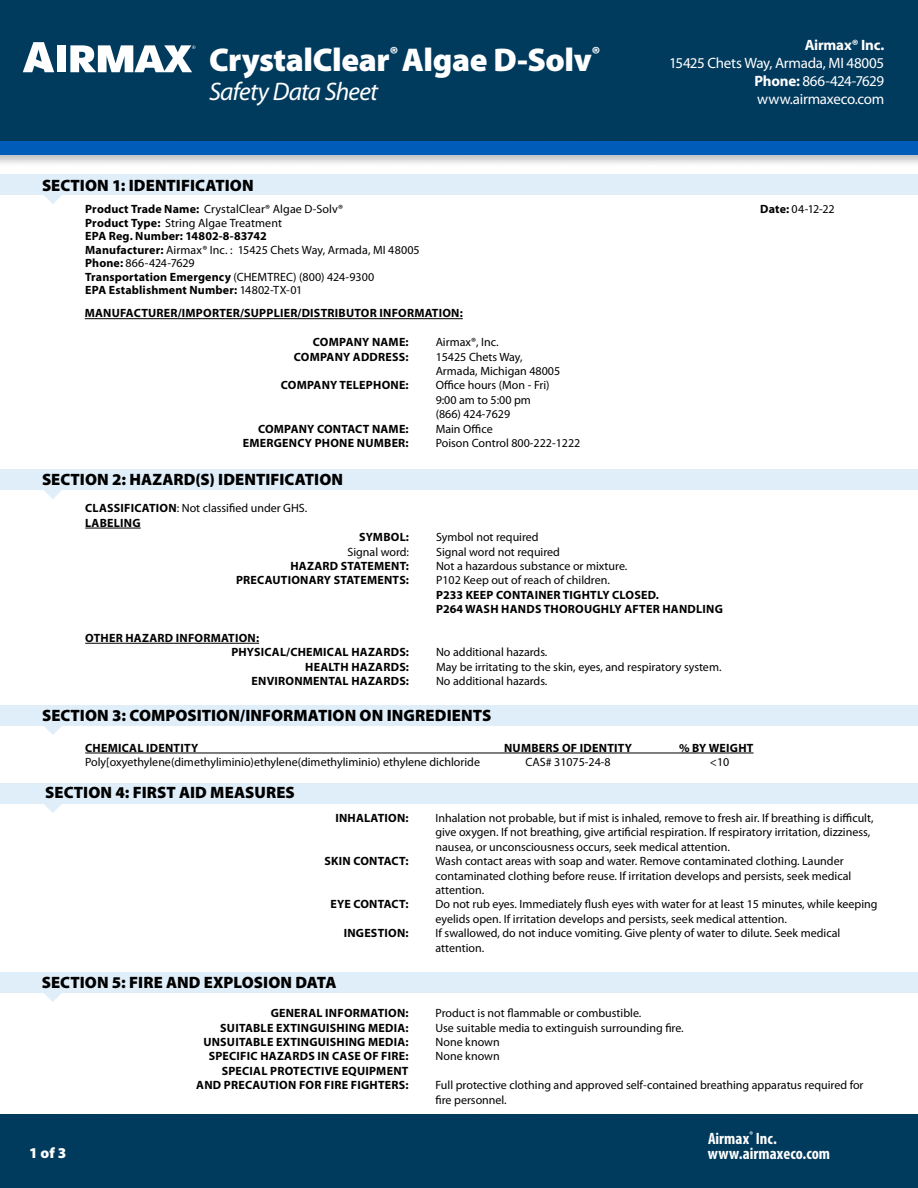
<style>
.page{position:relative;width:918px;height:1188px;background:#fff}
.page>*{position:absolute;margin:0;border:0;box-sizing:border-box;transform-origin:0 0}
.t1{font:900 33px "Myriad Pro";letter-spacing:-.015em;color:#fff}
.t2{font:italic 25.5px "Myriad Pro";letter-spacing:-.03em;color:#fff}
.t3{font:900 16.5px "Myriad Pro";letter-spacing:.005em;color:#000}
.t4{font:700 condensed 16.5px/15px "Myriad Pro";letter-spacing:.005em;color:#fff}
.t5{font:15px/18px "Myriad Pro";letter-spacing:-.02em;color:#fff;text-align:justify}
.t6{font:700 15px "Myriad Pro";letter-spacing:-.015em;color:#fff}
.t7{font:900 15px "Myriad Pro";color:#fff}
.t8{font:12px/14.4px "Myriad Pro";color:#000}
.t9{font:700 12px/14.4px "Myriad Pro";letter-spacing:.02em;color:#000}
.s1{font-weight:700}
</style>
<div class="page">
<div style="left:0;top:0;width:918px;height:155px;background:#003a5d"></div>
<div style="left:0;top:139px;width:918px;height:28px;background:#000;opacity:.25"></div>
<div style="left:0;top:141px;width:918px;height:14px;background:#005cb9"></div>
<div style="left:0;top:1114px;width:918px;height:74px;background:#003a5d"></div>
<svg style="left:23px;top:42px;width:31px;height:30px"></svg>
<div style="left:57px;top:45px;width:9px;height:27px;background:#fff"></div>
<svg style="left:70px;top:45px;width:125px;height:27px"></svg>
<div style="left:0;top:174px;width:918px;height:21px;background:#e0eef9"></div>
<svg style="left:44px;top:195px;width:18px;height:9px"></svg>
<hr style="left:85px;top:318px;width:378px;height:1px;background:#000">
<div style="left:0;top:469px;width:918px;height:21px;background:#e0eef9"></div>
<svg style="left:44px;top:490px;width:18px;height:9px"></svg>
<hr style="left:85px;top:528px;width:56px;height:1px;background:#000">
<hr style="left:85px;top:643px;width:174px;height:1px;background:#000">
<div style="left:0;top:705px;width:918px;height:21px;background:#e0eef9"></div>
<svg style="left:44px;top:726px;width:18px;height:9px"></svg>
<hr style="left:85px;top:753px;width:669px;height:1px;background:#000">
<div style="left:0;top:783px;width:918px;height:21px;background:#e0eef9"></div>
<svg style="left:44px;top:804px;width:17px;height:9px"></svg>
<div style="left:0;top:972px;width:918px;height:21px;background:#e0eef9"></div>
<svg style="left:44px;top:993px;width:17px;height:9px"></svg>
<h1 class="t1" style="left:209px;top:38px;width:393px">CrystalClear<sup>®</sup> Algae D-Solv<sup>®</sup></h1>
<h2 class="t2" style="left:209px;top:75px;width:170px">Safety Data Sheet</h2>
<p class="t6" style="left:805px;top:35px;width:81px">Airmax® Inc.</p>
<p class="t5" style="left:755px;top:54px;width:131px;text-indent:-85px">15425 Chets Way, Armada, MI 48005<br><span class="s1">Phone:</span> 866-424-7629 www.airmaxeco.com</p>
<h3 class="t3" style="left:42px;top:174px;width:213px">SECTION 1: IDENTIFICATION</h3>
<p class="t8" style="left:85px;top:202px;width:260px"><span class="s1">Product Trade Name:</span> CrystalClear® Algae D-Solv®</p>
<p class="t8" style="left:760px;top:202px;width:76px"><span class="s1">Date:</span> 04-12-22</p>
<p class="t8" style="left:85px;top:216px;width:336px;line-height:13.5px"><span class="s1">Product Type:</span> String Algae Treatment<br><span class="s1">EPA Reg. Number: 14802-8-83742<br>Manufacturer:</span> Airmax® Inc. : 15425 Chets Way, Armada, MI 48005<br><span class="s1">Phone:</span> 866-424-7629<br><span class="s1">Transportation Emergency</span> (CHEMTREC) (800) 424-9300<br><span class="s1">EPA Establishment Number:</span> 14802-TX-01</p>
<p class="t9" style="left:85px;top:306px;width:379px">MANUFACTURER/IMPORTER/SUPPLIER/DISTRIBUTOR INFORMATION:</p>
<p class="t9" style="left:313px;top:335px;width:97px">COMPANY NAME:</p>
<p class="t8" style="left:436px;top:335px;width:64px">Airmax®, Inc.</p>
<p class="t9" style="left:294px;top:349px;width:116px">COMPANY ADDRESS:</p>
<p class="t8" style="left:436px;top:349px;width:126px">15425 Chets Way,<br>Armada, Michigan 48005</p>
<p class="t9" style="left:281px;top:378px;width:129px">COMPANY TELEPHONE:</p>
<p class="t8" style="left:436px;top:378px;width:116px">Office hours (Mon - Fri)<br>9:00 am to 5:00 pm (866) 424-7629</p>
<p class="t9" style="left:258px;top:421px;width:152px">COMPANY CONTACT NAME:</p>
<p class="t8" style="left:436px;top:421px;width:59px">Main Office</p>
<p class="t9" style="left:243px;top:435px;width:167px">EMERGENCY PHONE NUMBER:</p>
<p class="t8" style="left:436px;top:436px;width:146px">Poison Control 800-222-1222</p>
<h3 class="t3" style="left:42px;top:469px;width:303px">SECTION 2: HAZARD(S) IDENTIFICATION</h3>
<p class="t8" style="left:85px;top:501px;width:224px"><span class="s1">CLASSIFICATION</span>: Not classified under GHS.<br><span class="s1">LABELING</span></p>
<p class="t9" style="left:359px;top:530px;width:52px">SYMBOL:</p>
<p class="t8" style="left:436px;top:530px;width:104px">Symbol not required</p>
<p class="t8" style="left:348px;top:544px;width:63px">Signal word:</p>
<p class="t8" style="left:436px;top:544px;width:125px">Signal word not required</p>
<p class="t9" style="left:290px;top:558px;width:120px">HAZARD STATEMENT:</p>
<p class="t8" style="left:436px;top:559px;width:193px">Not a hazardous substance or mixture.</p>
<p class="t9" style="left:236px;top:573px;width:175px">PRECAUTIONARY STATEMENTS:</p>
<p class="t8" style="left:436px;top:573px;width:175px">P102 Keep out of reach of children.</p>
<p class="t9" style="left:436px;top:587px;width:288px">P233 KEEP CONTAINER TIGHTLY CLOSED.<br>P264 WASH HANDS THOROUGHLY AFTER HANDLING</p>
<p class="t9" style="left:231px;top:630px;width:179px;text-indent:-146px">OTHER HAZARD INFORMATION:<br>PHYSICAL/CHEMICAL HAZARDS:</p>
<p class="t8" style="left:436px;top:645px;width:113px">No additional hazards.</p>
<p class="t9" style="left:305px;top:659px;width:105px">HEALTH HAZARDS:</p>
<p class="t8" style="left:436px;top:659px;width:287px">May be irritating to the skin, eyes, and respiratory system.</p>
<p class="t9" style="left:252px;top:674px;width:159px">ENVIRONMENTAL HAZARDS:</p>
<p class="t8" style="left:436px;top:674px;width:113px">No additional hazards.</p>
<h3 class="t3" style="left:42px;top:705px;width:451px">SECTION 3: COMPOSITION/INFORMATION ON INGREDIENTS</h3>
<p class="t9" style="left:85px;top:740px;width:115px">CHEMICAL IDENTITY</p>
<p class="t9" style="left:504px;top:740px;width:129px">NUMBERS OF IDENTITY</p>
<p class="t9" style="left:679px;top:740px;width:76px">% BY WEIGHT</p>
<p class="t8" style="left:85px;top:755px;width:396px">Poly[oxyethylene(dimethyliminio)ethylene(dimethyliminio) ethylene dichloride</p>
<p class="t8" style="left:525px;top:755px;width:87px">CAS# 31075-24-8</p>
<p class="t8" style="left:710px;top:755px;width:21px">&lt;10</p>
<h3 class="t3" style="left:45px;top:781px;width:251px">SECTION 4: FIRST AID MEASURES</h3>
<p class="t9" style="left:335px;top:810px;width:75px">INHALATION:</p>
<p class="t8" style="left:436px;top:811px;width:440px">Inhalation not probable, but if mist is inhaled, remove to fresh air. If breathing is difficult, give oxygen. If not breathing, give artificial respiration. If respiratory irritation, dizziness, nausea, or unconsciousness occurs, seek medical attention.</p>
<p class="t9" style="left:325px;top:854px;width:86px">SKIN CONTACT:</p>
<p class="t8" style="left:436px;top:854px;width:417px">Wash contact areas with soap and water. Remove contaminated clothing. Launder contaminated clothing before reuse. If irritation develops and persists, seek medical attention.</p>
<p class="t9" style="left:330px;top:897px;width:80px">EYE CONTACT:</p>
<p class="t8" style="left:436px;top:897px;width:444px">Do not rub eyes. Immediately flush eyes with water for at least 15 minutes, while keeping eyelids open. If irritation develops and persists, seek medical attention.</p>
<p class="t9" style="left:344px;top:926px;width:66px">INGESTION:</p>
<p class="t8" style="left:436px;top:926px;width:406px">If swallowed, do not induce vomiting. Give plenty of water to dilute. Seek medical attention.</p>
<h3 class="t3" style="left:42px;top:972px;width:296px">SECTION 5: FIRE AND EXPLOSION DATA</h3>
<p class="t9" style="left:271px;top:1005px;width:139px">GENERAL INFORMATION:</p>
<p class="t8" style="left:436px;top:1006px;width:207px">Product is not flammable or combustible.</p>
<p class="t9" style="left:220px;top:1020px;width:190px">SUITABLE EXTINGUISHING MEDIA:</p>
<p class="t8" style="left:436px;top:1020px;width:250px">Use suitable media to extinguish surrounding fire.</p>
<p class="t9" style="left:203px;top:1034px;width:207px">UNSUITABLE EXTINGUISHING MEDIA:</p>
<p class="t8" style="left:436px;top:1034px;width:66px">None known</p>
<p class="t9" style="left:209px;top:1049px;width:201px">SPECIFIC HAZARDS IN CASE OF FIRE:</p>
<p class="t8" style="left:436px;top:1049px;width:66px">None known</p>
<p class="t9" style="left:196px;top:1063px;width:214px;text-align:right">SPECIAL PROTECTIVE EQUIPMENT<br>AND PRECAUTION FOR FIRE FIGHTERS:</p>
<p class="t8" style="left:436px;top:1078px;width:429px">Full protective clothing and approved self-contained breathing apparatus required for fire personnel.</p>
<p class="t7" style="left:29px;top:1143px;width:39px">1 of 3</p>
<h3 class="t4" style="left:708px;top:1130px;width:124px">Airmax<sup>®</sup> Inc. www.airmaxeco.com</h3>
</div>
